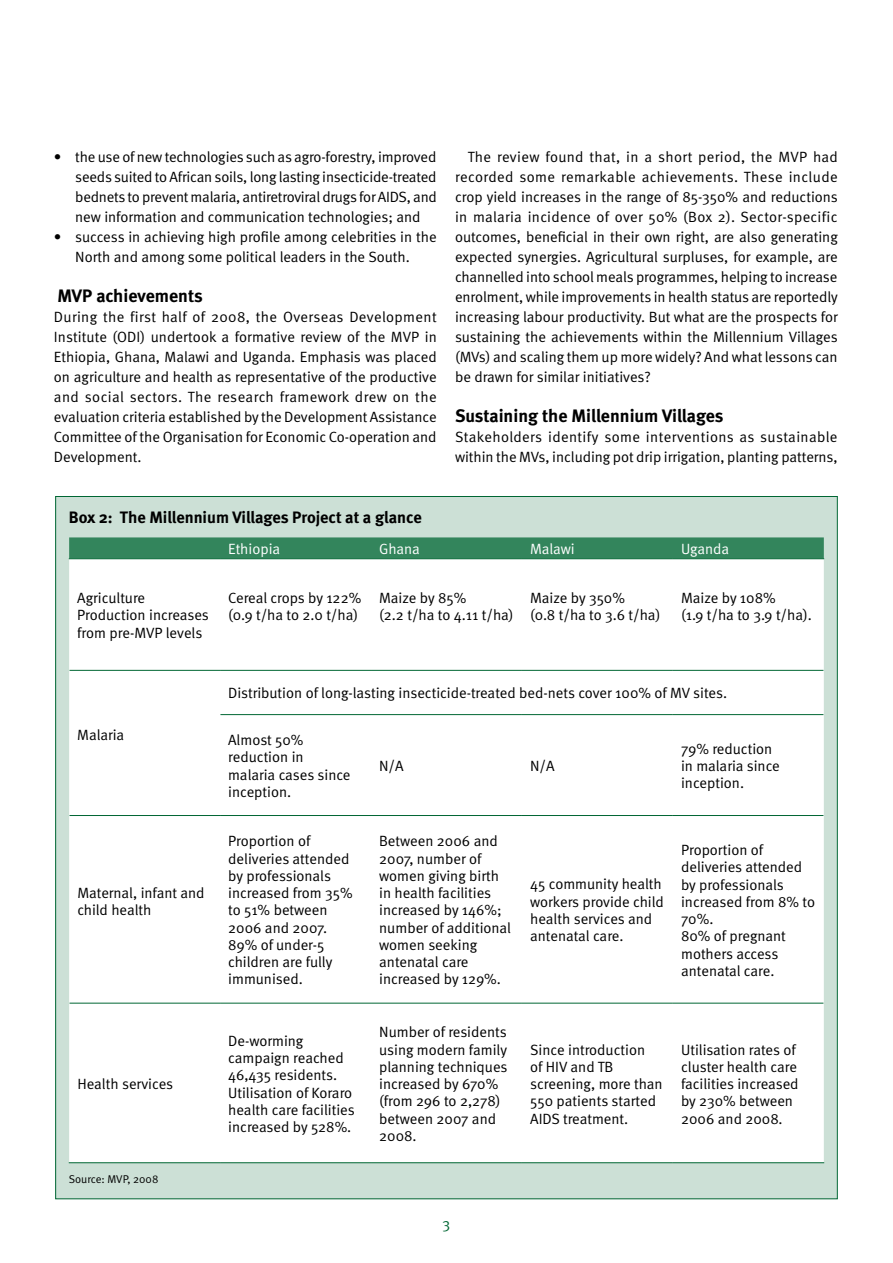
<style>
.page{position:relative;width:893px;height:1263px;background:#fff}
.page>*{position:absolute;margin:0;border:0;box-sizing:border-box;transform-origin:0 0}
.t1{font:700 18px "Meta";color:#000}
.t2{font:700 16.5px "Meta";color:#000}
.t3{font:15px "Meta Normal Expert";color:#063}
.t4{font:14.85px/17.2px "Meta Normal";color:#000}
.t5{font:14.85px "Meta Normal";letter-spacing:-.005em;color:#fff}
.t6{font:11.25px "Meta Normal";color:#000}
</style>
<div class="page">
<div style="left:56px;top:496px;width:781px;height:703px;background:#cce0d6"></div>
<div style="left:69px;top:537px;width:755px;height:21px;background:#33855c"></div>
<div style="left:69px;top:559px;width:755px;height:603px;background:#fff"></div>
<hr style="left:69px;top:558px;width:151px;height:1px;background:#063">
<hr style="left:220px;top:558px;width:151px;height:1px;background:#063">
<hr style="left:371px;top:558px;width:151px;height:1px;background:#063">
<hr style="left:522px;top:558px;width:151px;height:1px;background:#063">
<hr style="left:673px;top:558px;width:151px;height:1px;background:#063">
<hr style="left:70px;top:670px;width:150px;height:1px;background:#063">
<hr style="left:220px;top:670px;width:151px;height:1px;background:#063">
<hr style="left:371px;top:670px;width:151px;height:1px;background:#063">
<hr style="left:522px;top:670px;width:151px;height:1px;background:#063">
<hr style="left:673px;top:670px;width:150px;height:1px;background:#063">
<hr style="left:220px;top:714px;width:151px;height:1px;background:#063">
<hr style="left:371px;top:714px;width:151px;height:1px;background:#063">
<hr style="left:522px;top:714px;width:151px;height:1px;background:#063">
<hr style="left:673px;top:714px;width:150px;height:1px;background:#063">
<hr style="left:70px;top:815px;width:150px;height:1px;background:#063">
<hr style="left:220px;top:815px;width:151px;height:1px;background:#063">
<hr style="left:371px;top:815px;width:151px;height:1px;background:#063">
<hr style="left:522px;top:815px;width:151px;height:1px;background:#063">
<hr style="left:673px;top:815px;width:150px;height:1px;background:#063">
<hr style="left:70px;top:1003px;width:150px;height:1px;background:#063">
<hr style="left:220px;top:1003px;width:151px;height:1px;background:#063">
<hr style="left:371px;top:1003px;width:151px;height:1px;background:#063">
<hr style="left:522px;top:1003px;width:151px;height:1px;background:#063">
<hr style="left:673px;top:1003px;width:150px;height:1px;background:#063">
<hr style="left:69px;top:1162px;width:151px;height:1px;background:#063">
<hr style="left:220px;top:1162px;width:151px;height:1px;background:#063">
<hr style="left:371px;top:1162px;width:151px;height:1px;background:#063">
<hr style="left:522px;top:1162px;width:151px;height:1px;background:#063">
<hr style="left:673px;top:1162px;width:151px;height:1px;background:#063">
<p class="t4" style="left:75px;top:147px;width:363px;line-height:20px;text-align:justify;text-indent:-21px">• the use of new technologies such as agro-forestry, improved seeds suited to African soils, long lasting insecticide-treated bednets to prevent malaria, antiretroviral drugs for AIDS, and new information and communication technologies; and</p>
<p class="t4" style="left:54px;top:227px;width:384px;line-height:20px;text-align:center">• success in achieving high profile among celebrities in the<br>North and among some political leaders in the South.</p>
<p class="t1" style="left:57px;top:285px;width:147px">MVP achievements</p>
<p class="t4" style="left:54px;top:307px;width:384px;line-height:20px;text-align:justify">During the first half of 2008, the Overseas Development Institute (ODI) undertook a formative review of the MVP in Ethiopia, Ghana, Malawi and Uganda. Emphasis was placed on agriculture and health as representative of the productive and social sectors. The research framework drew on the evaluation criteria established by the Development Assistance Committee of the Organisation for Economic Co-operation and Development.</p>
<p class="t4" style="left:455px;top:147px;width:384px;line-height:20px;text-align:justify;text-indent:13px">The review found that, in a short period, the MVP had recorded some remarkable achievements. These include crop yield increases in the range of 85-350% and reductions in malaria incidence of over 50% (Box 2). Sector-specific outcomes, beneficial in their own right, are also generating expected synergies. Agricultural surpluses, for example, are channelled into school meals programmes, helping to increase enrolment, while improvements in health status are reportedly increasing labour productivity. But what are the prospects for sustaining the achievements within the Millennium Villages (MVs) and scaling them up more widely? And what lessons can be drawn for similar initiatives?</p>
<p class="t1" style="left:455px;top:405px;width:270px">Sustaining the Millennium Villages</p>
<p class="t4" style="left:455px;top:427px;width:384px;line-height:20px">Stakeholders identify some interventions as sustainable within the MVs, including pot drip irrigation, planting patterns,</p>
<p class="t2" style="left:69px;top:507px;width:354px">Box 2: The Millennium Villages Project at a glance</p>
<p class="t5" style="left:228px;top:540px;width:54px">Ethiopia</p>
<p class="t5" style="left:379px;top:540px;width:42px">Ghana</p>
<p class="t5" style="left:530px;top:540px;width:46px">Malawi</p>
<p class="t5" style="left:681px;top:540px;width:50px">Uganda</p>
<p class="t4" style="left:77px;top:589px;width:133px">Agriculture<br>Production increases from pre-MVP levels</p>
<p class="t4" style="left:228px;top:589px;width:135px">Cereal crops by 122% (0.9 t/ha to 2.0 t/ha)</p>
<p class="t4" style="left:379px;top:589px;width:136px">Maize by 85%<br>(2.2 t/ha to 4.11 t/ha)</p>
<p class="t4" style="left:530px;top:589px;width:132px">Maize by 350%<br>(0.8 t/ha to 3.6 t/ha)</p>
<p class="t4" style="left:681px;top:589px;width:132px">Maize by 108%<br>(1.9 t/ha to 3.9 t/ha).</p>
<p class="t4" style="left:77px;top:726px;width:49px">Malaria</p>
<p class="t4" style="left:77px;top:884px;width:129px">Maternal, infant and child health</p>
<p class="t4" style="left:77px;top:1075px;width:97px">Health services</p>
<p class="t6" style="left:69px;top:1173px;width:91px">Source: MVP, 2008</p>
<p class="t4" style="left:228px;top:684px;width:500px">Distribution of long-lasting insecticide-treated bed-nets cover 100% of MV sites.</p>
<p class="t4" style="left:228px;top:731px;width:124px">Almost 50% reduction in malaria cases since inception.</p>
<p class="t4" style="left:681px;top:740px;width:100px">79% reduction in malaria since inception.</p>
<p class="t4" style="left:379px;top:757px;width:26px">N/A</p>
<p class="t4" style="left:530px;top:757px;width:26px">N/A</p>
<p class="t4" style="left:228px;top:832px;width:126px">Proportion of deliveries attended by professionals increased from 35% to 51% between<br>2006 and 2007.<br>89% of under-5 children are fully immunised.</p>
<p class="t4" style="left:379px;top:832px;width:133px">Between 2006 and<br>2007, number of women giving birth in health facilities increased by 146%; number of additional women seeking antenatal care increased by 129%.</p>
<p class="t4" style="left:228px;top:1032px;width:128px">De-worming campaign reached<br>46,435 residents.<br>Utilisation of Koraro health care facilities increased by 528%.</p>
<p class="t4" style="left:379px;top:1023px;width:130px">Number of residents using modern family planning techniques increased by 670% (from 296 to 2,278) between 2007 and<br>2008.</p>
<p class="t4" style="left:530px;top:875px;width:135px">45 community health workers provide child health services and antenatal care.</p>
<p class="t4" style="left:681px;top:841px;width:135px">Proportion of deliveries attended by professionals increased from 8% to<br>70%.<br>80% of pregnant mothers access antenatal care.</p>
<p class="t4" style="left:530px;top:1041px;width:134px">Since introduction<br>of HIV and TB screening, more than<br>550 patients started<br>AIDS treatment.</p>
<p class="t4" style="left:681px;top:1041px;width:119px">Utilisation rates of cluster health care facilities increased by 230% between<br>2006 and 2008.</p>
<p class="t3" style="left:443px;top:1218px;width:9px">3</p>
</div>
